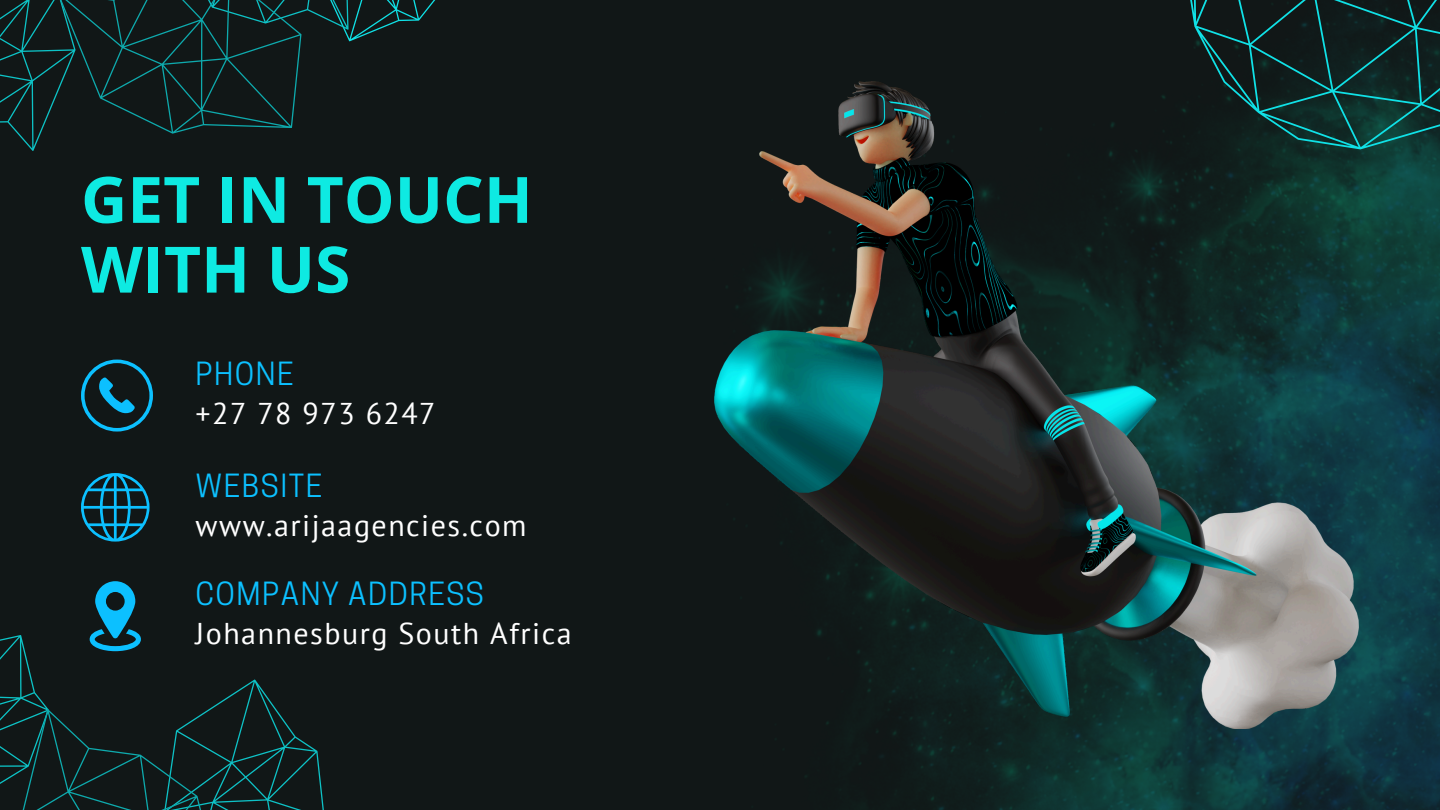
<style>
.page{position:relative;width:1440px;height:810px;background:#111717}
.page>*{position:absolute;margin:0;border:0;box-sizing:border-box;transform-origin:0 0}
.t1{font:700 64px/69.8px "Open Sans";color:#0eeae2}
.t2{font:30px "PT Sans";letter-spacing:.05em;color:#fff}
.t3{font:30px "Cooper Hewitt";letter-spacing:.05em;color:#0cc0ff}
</style>
<div class="page">
<img style="left:714px;top:149px;width:726px;height:661px">
<img style="left:715px;top:81px;width:644px;height:648px">
<svg style="left:1189px;top:0;width:251px;height:149px"></svg>
<svg style="left:0;top:0;width:57px;height:151px"></svg>
<svg style="left:333px;top:0;width:103px;height:42px"></svg>
<svg style="left:57px;top:0;width:276px;height:134px"></svg>
<svg style="left:81px;top:360px;width:72px;height:72px"></svg>
<svg style="left:81px;top:473px;width:68px;height:68px"></svg>
<svg style="left:0;top:581px;width:324px;height:229px"></svg>
<p class="t1" style="left:81px;top:163px;width:453px">GET IN TOUCH<br>WITH US</p>
<p class="t3" style="left:196px;top:363px;width:100px">PHONE</p>
<p class="t2" style="left:196px;top:394px;width:242px">+27 78 973 6247</p>
<p class="t3" style="left:196px;top:474px;width:128px">WEBSITE</p>
<p class="t2" style="left:196px;top:505px;width:333px">www.arijaagencies.com</p>
<h1 class="t3" style="left:196px;top:582px;width:290px">COMPANY ADDRESS</h1>
<p class="t2" style="left:196px;top:613px;width:378px">Johannesburg South Africa</p>
</div>
